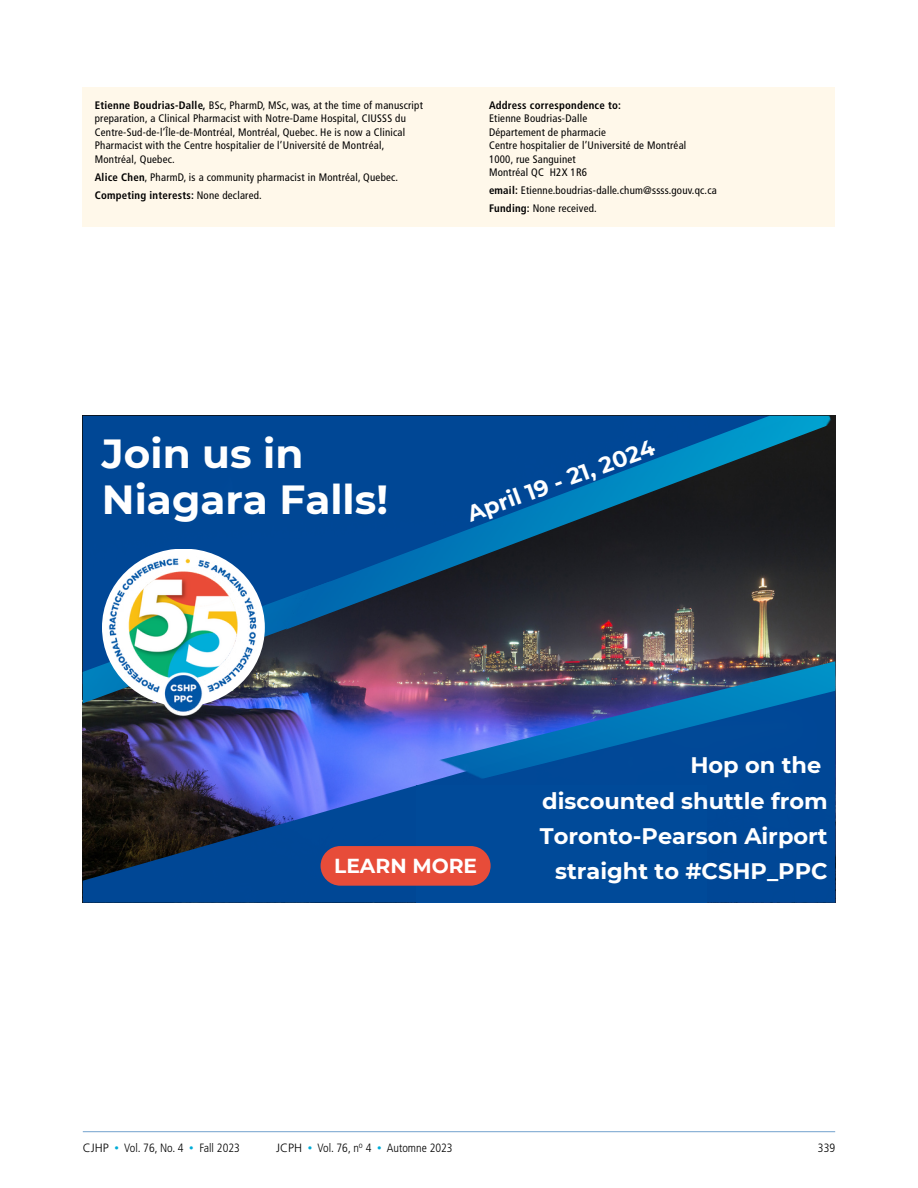
<style>
.page{position:relative;width:918px;height:1188px;background:#fff}
.page>*{position:absolute;margin:0;border:0;box-sizing:border-box;transform-origin:0 0}
.t1{font:700 40.5px/46px "Montserrat";color:#fff}
.t2{font:700 22.5px/35.4px "Montserrat";color:#fff;text-align:right}
.t3{font:700 22.35px "Montserrat";color:#fff}
.t4{font:700 20.25px "Montserrat";color:#fff}
.t5{font:300 condensed 12px "Frutiger LT Std";color:#000}
.CJHP_Contribs{font:condensed 10.8px/13.5px "Frutiger LT Std";letter-spacing:.02em;color:#000}
.CJHP_Contribs-2{font:700 condensed 10.8px "Frutiger LT Std";letter-spacing:.02em;color:#000}
.s1{font-weight:700}
.s2{font-weight:400}
.s3{font-stretch:normal}
.s4{font-size:9px;color:#00acd7}
</style>
<div class="page">
<hr style="left:83px;top:1131px;width:752px;height:1px;background:#0057a5">
<div style="left:83px;top:87px;width:752px;height:139px;background:#fff8ea"></div>
<div style="left:83px;top:416px;width:60px;height:118px;background:#004795"></div>
<div style="left:83px;top:534px;width:60px;height:132px;background:#004796"></div>
<img style="left:143px;top:416px;width:689px;height:250px">
<img style="left:83px;top:666px;width:752px;height:237px">
<div style="left:416px;top:820px;width:291px;height:83px;background:#004a99"></div>
<img style="left:311px;top:661px;width:524px;height:159px">
<svg style="left:102px;top:549px;width:163px;height:165px"></svg>
<img style="left:106px;top:546px;width:157px;height:171px">
<div style="left:321px;top:846px;width:170px;height:40px;background:#e74c39;border-radius:20px"></div>
<p class="CJHP_Contribs" style="left:95px;top:98px;width:330px"><span class="s1">Etienne Boudrias-Dalle,</span> BSc, PharmD, MSc, was, at the time of manuscript preparation, a Clinical Pharmacist with Notre-Dame Hospital, CIUSSS du Centre-Sud-de-l’Île-de-Montréal, Montréal, Quebec. He is now a Clinical Pharmacist with the Centre hospitalier de l’Université de Montréal, Montréal, Quebec.</p>
<p class="CJHP_Contribs" style="left:95px;top:170px;width:305px"><span class="s1">Alice Chen</span>, PharmD, is a community pharmacist in Montréal, Quebec.</p>
<p class="CJHP_Contribs-2" style="left:95px;top:189px;width:169px">Competing interests: <span class="s2">None declared.</span></p>
<p class="CJHP_Contribs-2" style="left:489px;top:99px;width:134px">Address correspondence to:</p>
<p class="CJHP_Contribs" style="left:489px;top:112px;width:100px">Etienne Boudrias-Dalle</p>
<p class="CJHP_Contribs" style="left:489px;top:125px;width:199px">Département de pharmacie<br>Centre hospitalier de l’Université de Montréal<br>1000, rue Sanguinet</p>
<p class="CJHP_Contribs" style="left:489px;top:166px;width:100px">Montréal QC H2X 1R6</p>
<p class="CJHP_Contribs" style="left:489px;top:184px;width:229px"><span class="s1">email:</span> Etienne.boudrias-dalle.chum@ssss.gouv.qc.ca</p>
<p class="CJHP_Contribs" style="left:489px;top:202px;width:109px"><span class="s1">Funding:</span> None received.</p>
<p class="t1" style="left:102px;top:428px;width:288px">Join us in<br>Niagara Falls!</p>
<p class="t3" style="left:463px;top:499px;width:199px;rotate:-20deg">April 19 - 21, 2024</p>
<p class="t4" style="left:334px;top:851px;width:145px">LEARN MORE</p>
<p class="t2" style="left:540px;top:747px;width:289px">Hop on the<br>discounted shuttle from<br>Toronto-Pearson Airport straight to #CSHP_PPC</p>
<p class="t5" style="left:83px;top:1141px;width:159px"><span class="s3">CJHP</span> <span class="s4">•</span> Vol. 76, No. 4 <span class="s4">•</span> Fall 2023</p>
<p class="t5" style="left:276px;top:1141px;width:178px"><span class="s3">JCPH</span> <span class="s4">•</span> Vol. 76, n<sup>o</sup> 4 <span class="s4">•</span> Automne 2023</p>
<p class="t5" style="left:818px;top:1141px;width:19px">339</p>
</div>
